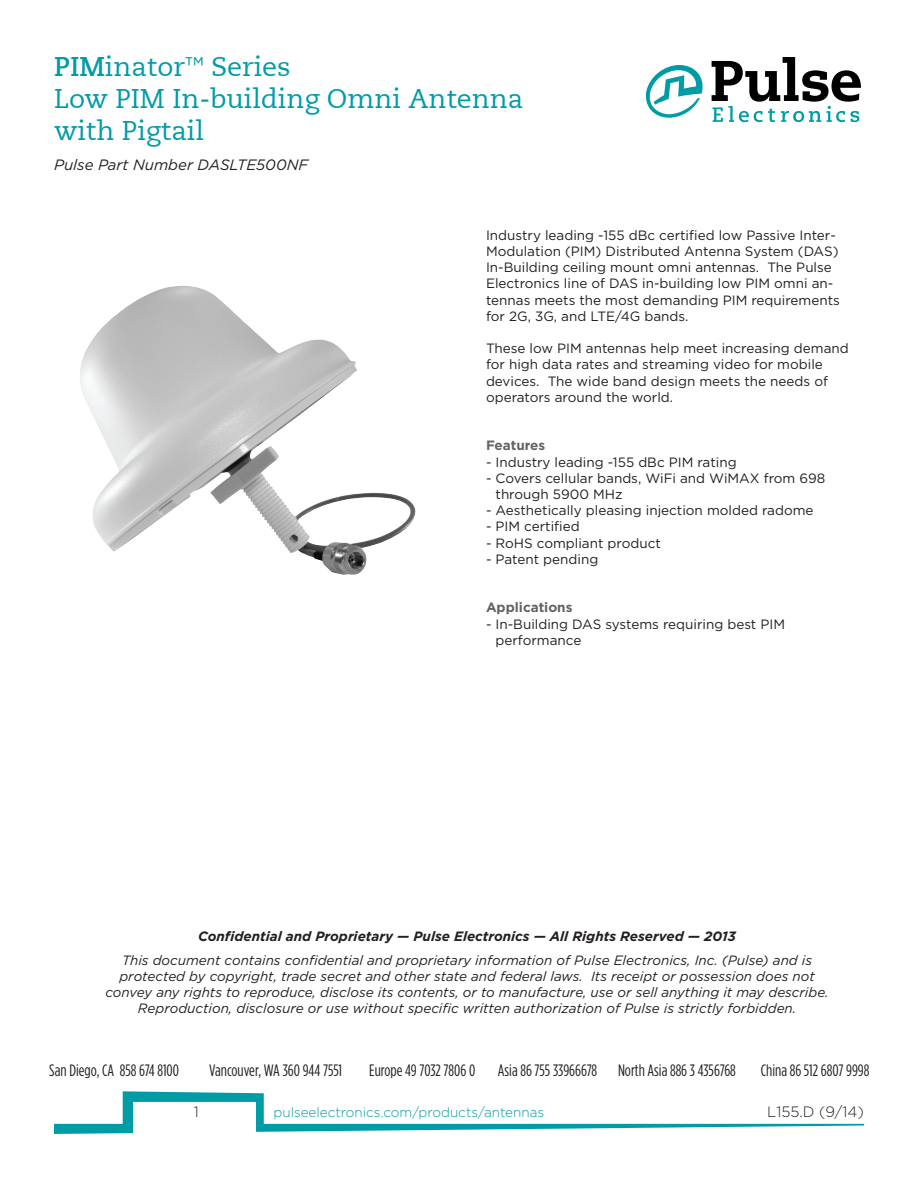
<style>
.page{position:relative;width:918px;height:1188px;background:#fff}
.page>*{position:absolute;margin:0;border:0;box-sizing:border-box;transform-origin:0 0}
.t1{font:27px/32.4px "Caecilia LT";color:#009ca6}
.t2{font:16.5px "Gotham Condensed";color:#231f20}
.t3{font:italic 15px "Gotham";color:#231f20}
.t4{font:300 15px "Gotham";color:#231f20}
.t5{font:13.5px/16.2px "Gotham";color:#231f20}
.t6{font:italic 13.5px/16.2px "Gotham";color:#231f20;text-align:center}
.t7{font:italic 700 13.5px "Gotham";color:#231f20}
.t8{font:300 13.5px "Gotham";color:#009ca6}
.t9{font:700 13.5px "Gotham";color:#636366}
.s1{font-weight:700}
.s2{font-family:"Gotham"}
</style>
<div class="page">
<svg style="left:54px;top:1091px;width:810px;height:43px"></svg>
<svg style="left:712px;top:57px;width:149px;height:65px"></svg>
<svg style="left:645px;top:65px;width:58px;height:53px"></svg>
<img style="left:80px;top:286px;width:336px;height:289px">
<h1 class="t1" style="left:54px;top:52px;width:471px"><span class="s1">PIM</span>inator<span class="s2">™</span> Series<br>Low PIM In-building Omni Antenna with Pigtail</h1>
<p class="t3" style="left:54px;top:158px;width:256px">Pulse Part Number DASLTE500NF</p>
<p class="t5" style="left:486px;top:228px;width:355px">Industry leading -155 dBc certified low Passive Inter-Modulation (PIM) Distributed Antenna System (DAS)<br>In-Building ceiling mount omni antennas. The Pulse Electronics line of DAS in-building low PIM omni an&shy;tennas meets the most demanding PIM requirements for 2G, 3G, and LTE/4G bands.</p>
<p class="t5" style="left:486px;top:341px;width:364px">These low PIM antennas help meet increasing demand for high data rates and streaming video for mobile devices. The wide band design meets the needs of operators around the world.</p>
<p class="t9" style="left:486px;top:440px;width:61px">Features</p>
<p class="t5" style="left:486px;top:454px;width:252px">- Industry leading -155 dBc PIM rating</p>
<p class="t5" style="left:496px;top:471px;width:331px;text-indent:-10px">- Covers cellular bands, WiFi and WiMAX from 698 through 5900 MHz</p>
<p class="t5" style="left:486px;top:503px;width:329px">- Aesthetically pleasing injection molded radome</p>
<p class="t5" style="left:486px;top:519px;width:95px">- PIM certified</p>
<p class="t5" style="left:486px;top:535px;width:176px">- RoHS compliant product</p>
<p class="t5" style="left:486px;top:552px;width:114px">- Patent pending</p>
<p class="t9" style="left:486px;top:602px;width:88px">Applications</p>
<p class="t5" style="left:496px;top:616px;width:291px;text-indent:-10px">- In-Building DAS systems requiring best PIM performance</p>
<p class="t7" style="left:198px;top:930px;width:540px">Confidential and Proprietary — Pulse Electronics — All Rights Reserved — 2013</p>
<p class="t6" style="left:105px;top:952px;width:725px">This document contains confidential and proprietary information of Pulse Electronics, Inc. (Pulse) and is protected by copyright, trade secret and other state and federal laws. Its receipt or possession does not convey any rights to reproduce, disclose its contents, or to manufacture, use or sell anything it may describe.<br>Reproduction, disclosure or use without specific written authorization of Pulse is strictly forbidden.</p>
<p class="t2" style="left:49px;top:1063px;width:131px">San Diego, CA 858 674 8100</p>
<p class="t2" style="left:209px;top:1063px;width:134px">Vancouver, WA 360 944 7551</p>
<p class="t2" style="left:369px;top:1063px;width:107px">Europe 49 7032 7806 0</p>
<p class="t2" style="left:498px;top:1063px;width:101px">Asia 86 755 33966678</p>
<p class="t2" style="left:618px;top:1063px;width:119px">North Asia 886 3 4356768</p>
<p class="t2" style="left:761px;top:1063px;width:110px">China 86 512 6807 9998</p>
<p class="t4" style="left:194px;top:1105px;width:7px">1</p>
<p class="t8" style="left:274px;top:1107px;width:272px">pulseelectronics.com/products/antennas</p>
<p class="t4" style="left:767px;top:1105px;width:98px">L155.D (9/14)</p>
</div>
